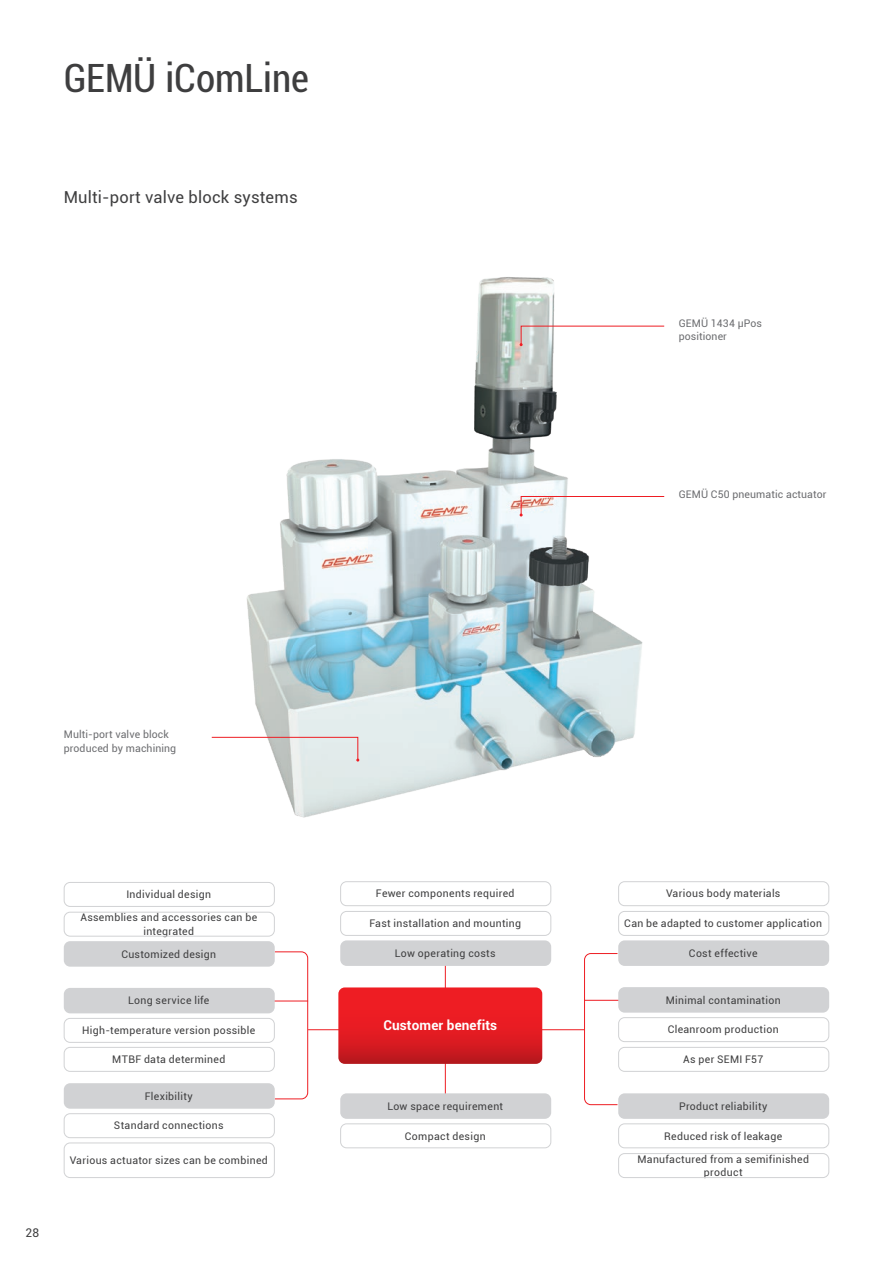
<style>
.page{position:relative;width:893px;height:1263px;background:#fff}
.page>*{position:absolute;margin:0;border:0;box-sizing:border-box;transform-origin:0 0}
.t1{font:condensed 39px "Roboto";color:#3e3e3f}
.t2{font:16.5px "Roboto";letter-spacing:.01em;color:#3e3e3f}
.t3{font:700 13.5px "Roboto";letter-spacing:.01em;color:#fff}
.t4{font:12px "Roboto";color:#3e3e3f}
.t5{font:10.5px/23px "Roboto";letter-spacing:.03em;color:#3e3e3f;text-align:center}
.t6{font:10.5px/13.5px "Roboto";letter-spacing:.01em;color:#6c6d70}
</style>
<div class="page">
<img style="left:246px;top:277px;width:397px;height:541px">
<hr style="left:308px;top:1029px;width:276px;height:1px;background:#ee1d23">
<hr style="left:445px;top:956px;width:1px;height:144px;background:#ee1d23">
<svg style="left:275px;top:951px;width:33px;height:149px"></svg>
<svg style="left:584px;top:953px;width:34px;height:152px"></svg>
<div style="left:340px;top:1093px;width:211px;height:26px;background:#d1d2d4;border-radius:6px"></div>
<div style="left:340px;top:1123px;width:211px;height:25px;border:1px solid #d1d2d4;border-radius:6px"></div>
<div style="left:64px;top:988px;width:211px;height:25px;background:#d1d2d4;border-radius:6px"></div>
<div style="left:64px;top:1018px;width:211px;height:25px;border:1px solid #d1d2d4;border-radius:6px"></div>
<div style="left:64px;top:941px;width:211px;height:26px;background:#d1d2d4;border-radius:6px"></div>
<div style="left:64px;top:882px;width:211px;height:25px;border:1px solid #d1d2d4;border-radius:6px"></div>
<div style="left:64px;top:912px;width:211px;height:24px;border:1px solid #d1d2d4;border-radius:6px"></div>
<div style="left:340px;top:940px;width:211px;height:26px;background:#d1d2d4;border-radius:6px"></div>
<div style="left:340px;top:911px;width:211px;height:25px;border:1px solid #d1d2d4;border-radius:6px"></div>
<div style="left:340px;top:881px;width:211px;height:25px;border:1px solid #d1d2d4;border-radius:6px"></div>
<div style="left:618px;top:987px;width:211px;height:26px;background:#d1d2d4;border-radius:6px"></div>
<div style="left:618px;top:1017px;width:211px;height:25px;border:1px solid #d1d2d4;border-radius:6px"></div>
<div style="left:618px;top:1047px;width:211px;height:25px;border:1px solid #d1d2d4;border-radius:6px"></div>
<div style="left:64px;top:1047px;width:211px;height:25px;border:1px solid #d1d2d4;border-radius:6px"></div>
<div style="left:618px;top:1093px;width:211px;height:26px;background:#d1d2d4;border-radius:6px"></div>
<div style="left:618px;top:1123px;width:211px;height:25px;border:1px solid #d1d2d4;border-radius:6px"></div>
<div style="left:618px;top:1153px;width:211px;height:25px;border:1px solid #d1d2d4;border-radius:6px"></div>
<div style="left:618px;top:940px;width:211px;height:26px;background:#d1d2d4;border-radius:6px"></div>
<div style="left:618px;top:911px;width:211px;height:25px;border:1px solid #d1d2d4;border-radius:6px"></div>
<div style="left:618px;top:881px;width:211px;height:25px;border:1px solid #d1d2d4;border-radius:6px"></div>
<div style="left:64px;top:1083px;width:211px;height:26px;background:#d1d2d4;border-radius:6px"></div>
<div style="left:64px;top:1113px;width:211px;height:25px;border:1px solid #d1d2d4;border-radius:6px"></div>
<div style="left:64px;top:1142px;width:211px;height:36px;border:1px solid #d1d2d4;border-radius:6px"></div>
<svg style="left:338px;top:987px;width:204px;height:77px;background:#e01e24"></svg>
<svg style="left:211px;top:736px;width:148px;height:25px"></svg>
<svg style="left:520px;top:325px;width:145px;height:21px"></svg>
<svg style="left:520px;top:496px;width:145px;height:20px"></svg>
<h1 class="t1" style="left:64px;top:51px;width:247px">GEMÜ iComLine</h1>
<h2 class="t2" style="left:64px;top:186px;width:235px">Multi-port valve block systems</h2>
<p class="t6" style="left:679px;top:316px;width:85px">GEMÜ 1434 µPos positioner</p>
<p class="t6" style="left:679px;top:487px;width:149px">GEMÜ C50 pneumatic actuator</p>
<p class="t6" style="left:64px;top:727px;width:114px">Multi-port valve block produced by machining</p>
<p class="t4" style="left:26px;top:1225px;width:15px">28</p>
<p class="t5" style="left:80px;top:882px;width:178px">Individual design<br>Assemblies and accessories can be</p>
<p class="t5" style="left:143px;top:919px;width:52px">integrated</p>
<p class="t5" style="left:121px;top:942px;width:96px">Customized design</p>
<p class="t5" style="left:128px;top:989px;width:83px">Long service life</p>
<p class="t5" style="left:82px;top:1018px;width:175px">High-temperature version possible</p>
<p class="t5" style="left:376px;top:882px;width:140px">Fewer components required</p>
<p class="t5" style="left:666px;top:882px;width:116px">Various body materials</p>
<p class="t5" style="left:369px;top:911px;width:153px">Fast installation and mounting</p>
<p class="t5" style="left:624px;top:911px;width:199px">Can be adapted to customer application</p>
<p class="t5" style="left:395px;top:941px;width:102px">Low operating costs</p>
<p class="t5" style="left:689px;top:941px;width:70px">Cost effective</p>
<p class="t3" style="left:383px;top:1016px;width:115px">Customer benefits</p>
<p class="t5" style="left:666px;top:988px;width:116px">Minimal contamination</p>
<p class="t5" style="left:668px;top:1018px;width:113px">Cleanroom production</p>
<p class="t5" style="left:112px;top:1047px;width:115px">MTBF data determined</p>
<p class="t5" style="left:683px;top:1047px;width:82px">As per SEMI F57</p>
<p class="t5" style="left:679px;top:1094px;width:90px">Product reliability</p>
<p class="t5" style="left:637px;top:1124px;width:173px">Reduced risk of leakage<br>Manufactured from a semifinished</p>
<p class="t5" style="left:704px;top:1160px;width:40px">product</p>
<p class="t5" style="left:145px;top:1084px;width:50px">Flexibility</p>
<p class="t5" style="left:114px;top:1114px;width:111px">Standard connections</p>
<p class="t5" style="left:70px;top:1148px;width:200px">Various actuator sizes can be combined</p>
<p class="t5" style="left:387px;top:1094px;width:117px">Low space requirement</p>
<p class="t5" style="left:405px;top:1124px;width:82px">Compact design</p>
</div>
